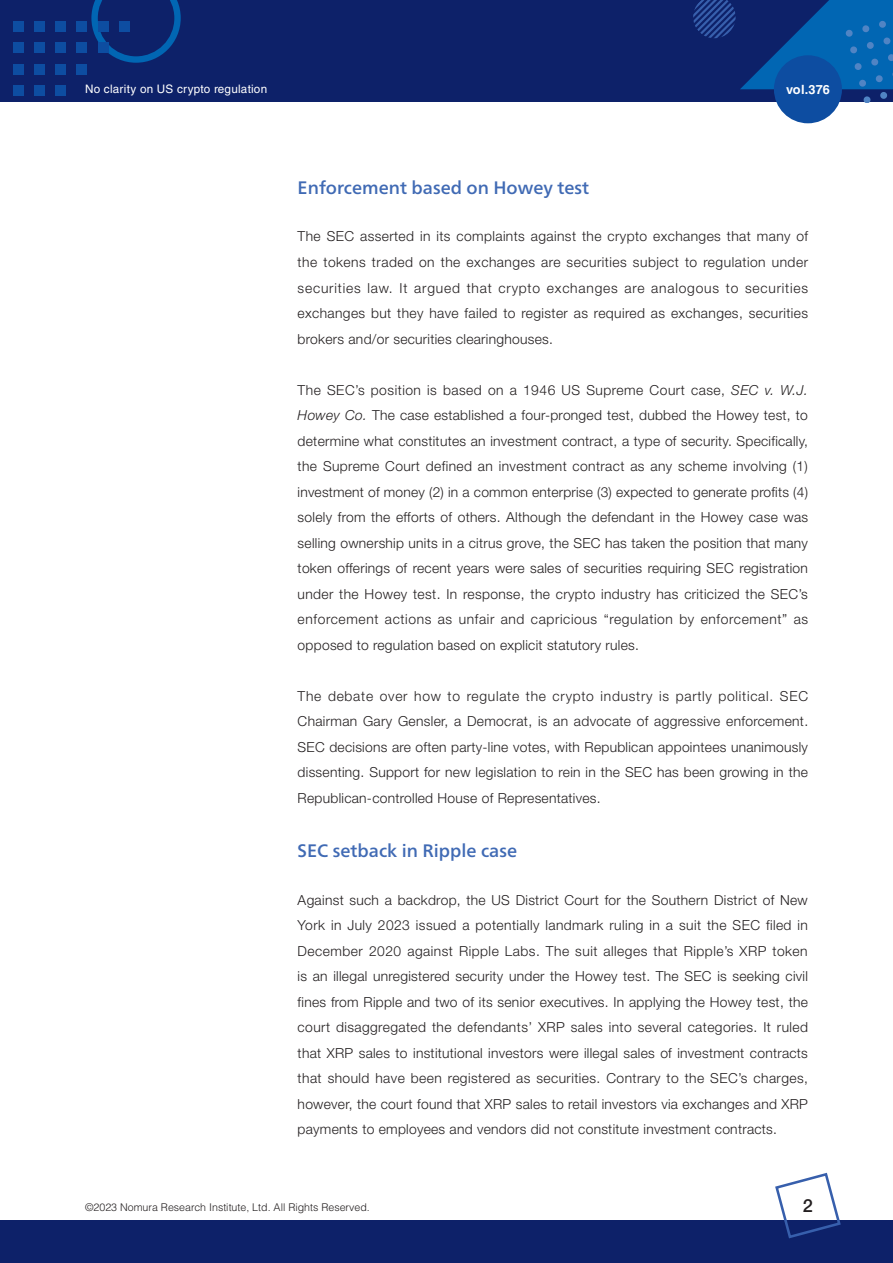
<style>
.page{position:relative;width:893px;height:1263px;background:#fff}
.page>*{position:absolute;margin:0;border:0;box-sizing:border-box;transform-origin:0 0}
.t1{font:500 18px "Frutiger Neue LT Pro";color:#406ab4}
.t2{font:500 18px "Helvetica Neue";color:#231f20}
.t3{font:300 13.8px/25.5px "Helvetica Neue";letter-spacing:.02em;color:#231f20;text-align:justify}
.t4{font:700 12.75px "Helvetica LT Std";letter-spacing:.005em;color:#fff}
.t5{font:11.7px "Helvetica LT Std";letter-spacing:.02em;color:#fff}
.t6{font:300 10.65px "Helvetica LT Std";color:#231f20}
.s1{font-style:italic}
</style>
<div class="page">
<div style="left:0;top:0;width:893px;height:102px;background:#0d2169"></div>
<svg style="left:91px;top:0;width:90px;height:63px"></svg>
<svg style="left:693px;top:0;width:200px;height:102px"></svg>
<div style="left:13px;top:21px;width:10px;height:11px;background:#0d4da1"></div>
<div style="left:34px;top:21px;width:11px;height:11px;background:#0d4da1"></div>
<div style="left:55px;top:21px;width:11px;height:11px;background:#0d4da1"></div>
<div style="left:77px;top:21px;width:10px;height:11px;background:#0d4da1"></div>
<div style="left:98px;top:21px;width:10px;height:11px;background:#0d4da1"></div>
<div style="left:119px;top:21px;width:11px;height:11px;background:#0d4da1"></div>
<div style="left:13px;top:43px;width:10px;height:10px;background:#0d4da1"></div>
<div style="left:34px;top:43px;width:11px;height:10px;background:#0d4da1"></div>
<div style="left:55px;top:43px;width:11px;height:10px;background:#0d4da1"></div>
<div style="left:77px;top:43px;width:10px;height:10px;background:#0d4da1"></div>
<div style="left:98px;top:43px;width:10px;height:10px;background:#0d4da1"></div>
<div style="left:13px;top:64px;width:10px;height:10px;background:#0d4da1"></div>
<div style="left:34px;top:64px;width:11px;height:10px;background:#0d4da1"></div>
<div style="left:55px;top:64px;width:11px;height:10px;background:#0d4da1"></div>
<div style="left:77px;top:64px;width:10px;height:10px;background:#0d4da1"></div>
<div style="left:13px;top:85px;width:10px;height:11px;background:#0d4da1"></div>
<div style="left:34px;top:85px;width:11px;height:11px;background:#0d4da1"></div>
<div style="left:55px;top:85px;width:11px;height:11px;background:#0d4da1"></div>
<div style="left:0;top:1220px;width:893px;height:43px;background:#0d2169"></div>
<svg style="left:775px;top:1172px;width:66px;height:67px"></svg>
<div style="left:774px;top:55px;width:68px;height:68px;background:#0d4da1;border-radius:50%"></div>
<p class="t5" style="left:85px;top:82px;width:184px">No clarity on US crypto regulation</p>
<p class="t4" style="left:786px;top:81px;width:45px">vol.376</p>
<h1 class="t1" style="left:298px;top:177px;width:293px">Enforcement based on Howey test</h1>
<p class="t3" style="left:298px;top:224px;width:512px">The SEC asserted in its complaints against the crypto exchanges that many of the tokens traded on the exchanges are securities subject to regulation under securities law. It argued that crypto exchanges are analogous to securities exchanges but they have failed to register as required as exchanges, securities brokers and/or securities clearinghouses.</p>
<p class="t3" style="left:298px;top:377px;width:512px">The SEC’s position is based on a 1946 US Supreme Court case, <span class="s1">SEC v. W.J.<br>Howey Co.</span> The case established a four-pronged test, dubbed the Howey test, to determine what constitutes an investment contract, a type of security. Specifically, the Supreme Court defined an investment contract as any scheme involving (1) investment of money (2) in a common enterprise (3) expected to generate profits (4) solely from the efforts of others. Although the defendant in the Howey case was selling ownership units in a citrus grove, the SEC has taken the position that many token offerings of recent years were sales of securities requiring SEC registration under the Howey test. In response, the crypto industry has criticized the SEC’s enforcement actions as unfair and capricious “regulation by enforcement” as opposed to regulation based on explicit statutory rules.</p>
<p class="t3" style="left:298px;top:683px;width:512px">The debate over how to regulate the crypto industry is partly political. SEC Chairman Gary Gensler, a Democrat, is an advocate of aggressive enforcement.<br>SEC decisions are often party-line votes, with Republican appointees unanimously dissenting. Support for new legislation to rein in the SEC has been growing in the Republican-controlled House of Representatives.</p>
<h1 class="t1" style="left:298px;top:840px;width:221px">SEC setback in Ripple case</h1>
<p class="t3" style="left:298px;top:887px;width:512px">Against such a backdrop, the US District Court for the Southern District of New York in July 2023 issued a potentially landmark ruling in a suit the SEC filed in December 2020 against Ripple Labs. The suit alleges that Ripple’s XRP token is an illegal unregistered security under the Howey test. The SEC is seeking civil fines from Ripple and two of its senior executives. In applying the Howey test, the court disaggregated the defendants’ XRP sales into several categories. It ruled that XRP sales to institutional investors were illegal sales of investment contracts that should have been registered as securities. Contrary to the SEC’s charges, however, the court found that XRP sales to retail investors via exchanges and XRP payments to employees and vendors did not constitute investment contracts.</p>
<p class="t6" style="left:85px;top:1201px;width:286px">©2023 Nomura Research Institute, Ltd. All Rights Reserved.</p>
<h1 class="t2" style="left:803px;top:1194px;width:12px">2</h1>
</div>
